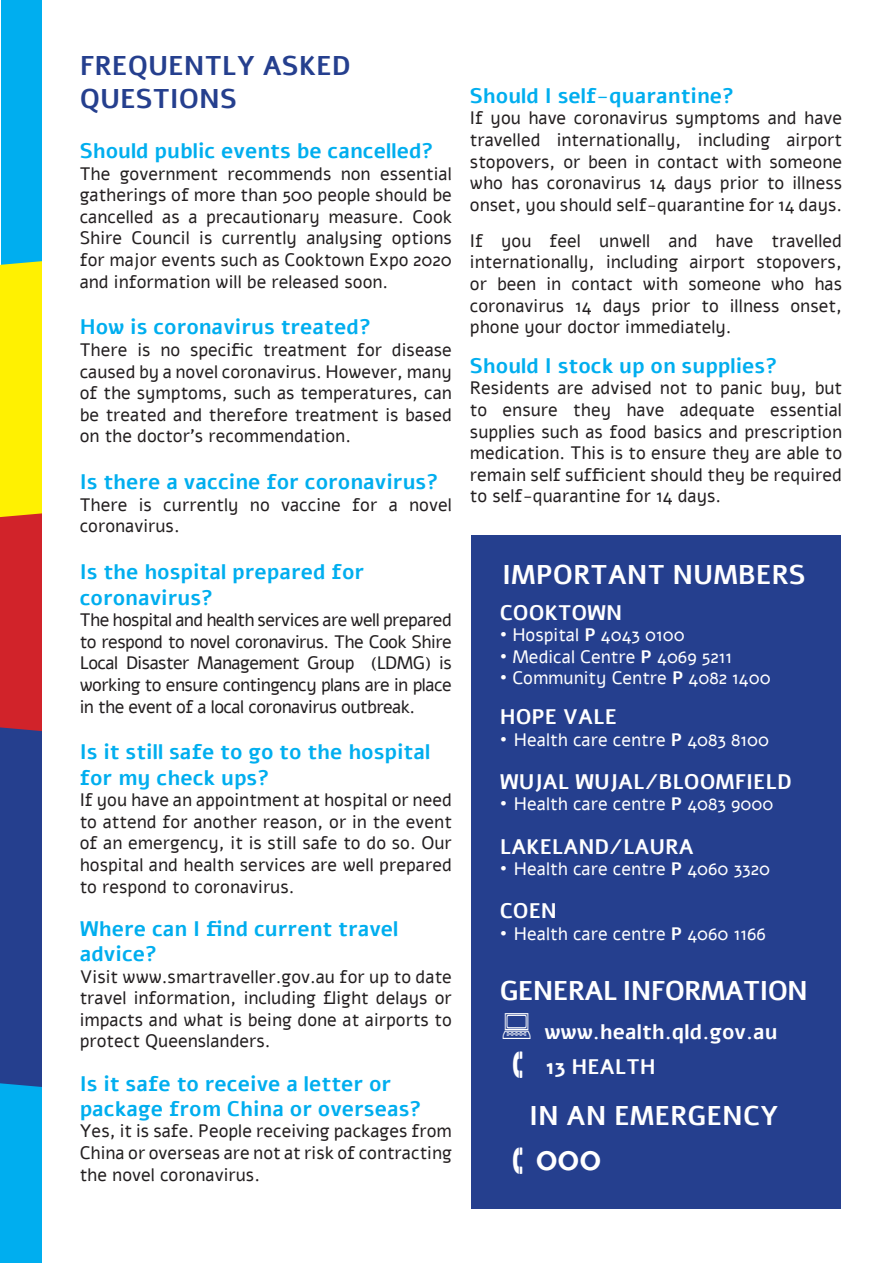
<style>
.page{position:relative;width:893px;height:1263px;background:#fff}
.page>*{position:absolute;margin:0;border:0;box-sizing:border-box;transform-origin:0 0}
.Body_text{font:700 36px "Alef";color:#fff}
.Subheading{font:700 27px "Alef";color:#fff}
.Subheading-2{font:700 27px/32.4px "Alef";color:#253f8e}
.Subheading-3{font:700 27px "Alef";letter-spacing:-.03em;color:#fff}
.Sub_sub_heading{font:700 21px/25.2px "Alef";color:#00aeef}
.Body_text-2{font:700 21px "Alef";color:#fff}
.Body_text-3{font:18px/21.6px "Alef";color:#231f20;text-align:justify}
.Body_text-4{font:18px "Alef";color:#fff}
.s1{font-weight:700;font-size:24px}
.s2{font-weight:700}
</style>
<div class="page">
<div style="left:0;top:933px;width:67px;height:329px;background:#00aeef"></div>
<div style="left:0;top:491px;width:67px;height:251px;background:#d1232a"></div>
<div style="left:0;top:727px;width:42px;height:360px;background:#253f8e"></div>
<div style="left:2px;top:0;width:72px;height:336px;background:#00aeef"></div>
<div style="left:0;top:261px;width:42px;height:256px;background:#fff101"></div>
<div style="left:42px;top:0;width:851px;height:1262px;background:#fff"></div>
<div style="left:471px;top:535px;width:370px;height:673px;background:#253f8e"></div>
<p class="Subheading-2" style="left:80px;top:50px;width:272px">FREQUENTLY ASKED<br>QUESTIONS</p>
<p class="Sub_sub_heading" style="left:80px;top:138px;width:356px">Should public events be cancelled?</p>
<p class="Body_text-3" style="left:80px;top:163px;width:374px">The government recommends non essential gatherings of more than 500 people should be cancelled as a precautionary measure. Cook Shire Council is currently analysing options for major events such as Cooktown Expo 2020 and information will be released soon.</p>
<p class="Sub_sub_heading" style="left:80px;top:315px;width:293px">How is coronavirus treated?</p>
<p class="Body_text-3" style="left:80px;top:339px;width:374px">There is no specific treatment for disease caused by a novel coronavirus. However, many of the symptoms, such as temperatures, can be treated and therefore treatment is based on the doctor’s recommendation.</p>
<p class="Sub_sub_heading" style="left:80px;top:470px;width:360px">Is there a vaccine for coronavirus?</p>
<p class="Body_text-3" style="left:80px;top:494px;width:374px">There is currently no vaccine for a novel coronavirus.</p>
<p class="Sub_sub_heading" style="left:80px;top:560px;width:286px">Is the hospital prepared for coronavirus?</p>
<p class="Body_text-3" style="left:80px;top:609px;width:374px">The hospital and health services are well prepared to respond to novel coronavirus. The Cook Shire Local Disaster Management Group (LDMG) is working to ensure contingency plans are in place in the event of a local coronavirus outbreak.</p>
<p class="Sub_sub_heading" style="left:80px;top:740px;width:352px">Is it still safe to go to the hospital for my check ups?</p>
<p class="Body_text-3" style="left:80px;top:789px;width:374px">If you have an appointment at hospital or need to attend for another reason, or in the event of an emergency, it is still safe to do so. Our hospital and health services are well prepared to respond to coronavirus.</p>
<p class="Sub_sub_heading" style="left:80px;top:916px;width:320px">Where can I find current travel advice?</p>
<p class="Body_text-3" style="left:80px;top:966px;width:374px">Visit www.smartraveller.gov.au for up to date travel information, including flight delays or impacts and what is being done at airports to protect Queenslanders.</p>
<p class="Sub_sub_heading" style="left:80px;top:1071px;width:344px">Is it safe to receive a letter or package from China or overseas?</p>
<p class="Body_text-3" style="left:80px;top:1120px;width:374px">Yes, it is safe. People receiving packages from China or overseas are not at risk of contracting the novel coronavirus.</p>
<p class="Sub_sub_heading" style="left:470px;top:83px;width:266px">Should I self-quarantine?</p>
<p class="Body_text-3" style="left:470px;top:108px;width:374px">If you have coronavirus symptoms and have travelled internationally, including airport stopovers, or been in contact with someone who has coronavirus 14 days prior to illness onset, you should self-quarantine for 14 days.</p>
<p class="Body_text-3" style="left:470px;top:230px;width:374px">If you feel unwell and have travelled internationally, including airport stopovers, or been in contact with someone who has coronavirus 14 days prior to illness onset, phone your doctor immediately.</p>
<p class="Sub_sub_heading" style="left:470px;top:353px;width:309px">Should I stock up on supplies?</p>
<p class="Body_text-3" style="left:470px;top:378px;width:374px">Residents are advised not to panic buy, but to ensure they have adequate essential supplies such as food basics and prescription medication. This is to ensure they are able to remain self sufficient should they be required to self-quarantine for 14 days.</p>
<p class="Subheading" style="left:502px;top:556px;width:305px">IMPORTANT NUMBERS</p>
<p class="Body_text-2" style="left:500px;top:598px;width:124px">COOKTOWN</p>
<p class="Body_text-4" style="left:500px;top:623px;width:187px"><span class="s1">•</span> Hospital <span class="s2">P</span> 4043 0100</p>
<p class="Body_text-4" style="left:500px;top:645px;width:234px"><span class="s1">•</span> Medical Centre <span class="s2">P</span> 4069 5211</p>
<p class="Body_text-4" style="left:500px;top:666px;width:273px"><span class="s1">•</span> Community Centre <span class="s2">P</span> 4082 1400</p>
<p class="Body_text-2" style="left:500px;top:703px;width:119px">HOPE VALE</p>
<p class="Body_text-4" style="left:500px;top:727px;width:271px"><span class="s1">•</span> Health care centre <span class="s2">P</span> 4083 8100</p>
<p class="Body_text-2" style="left:500px;top:768px;width:293px">WUJAL WUJAL/BLOOMFIELD</p>
<p class="Body_text-4" style="left:500px;top:792px;width:275px"><span class="s1">•</span> Health care centre <span class="s2">P</span> 4083 9000</p>
<p class="Body_text-2" style="left:500px;top:832px;width:195px">LAKELAND/LAURA</p>
<p class="Body_text-4" style="left:500px;top:857px;width:272px"><span class="s1">•</span> Health care centre <span class="s2">P</span> 4060 3320</p>
<p class="Body_text-2" style="left:500px;top:897px;width:59px">COEN</p>
<p class="Body_text-4" style="left:500px;top:922px;width:267px"><span class="s1">•</span> Health care centre <span class="s2">P</span> 4060 1166</p>
<p class="Subheading-3" style="left:500px;top:973px;width:310px">GENERAL INFORMATION</p>
<p class="Body_text-2" style="left:544px;top:1018px;width:235px">www.health.qld.gov.au</p>
<p class="Body_text-2" style="left:546px;top:1052px;width:111px">13 HEALTH</p>
<p class="Subheading" style="left:529px;top:1097px;width:251px">IN AN EMERGENCY</p>
<p class="Body_text" style="left:536px;top:1133px;width:67px">000</p>
</div>
